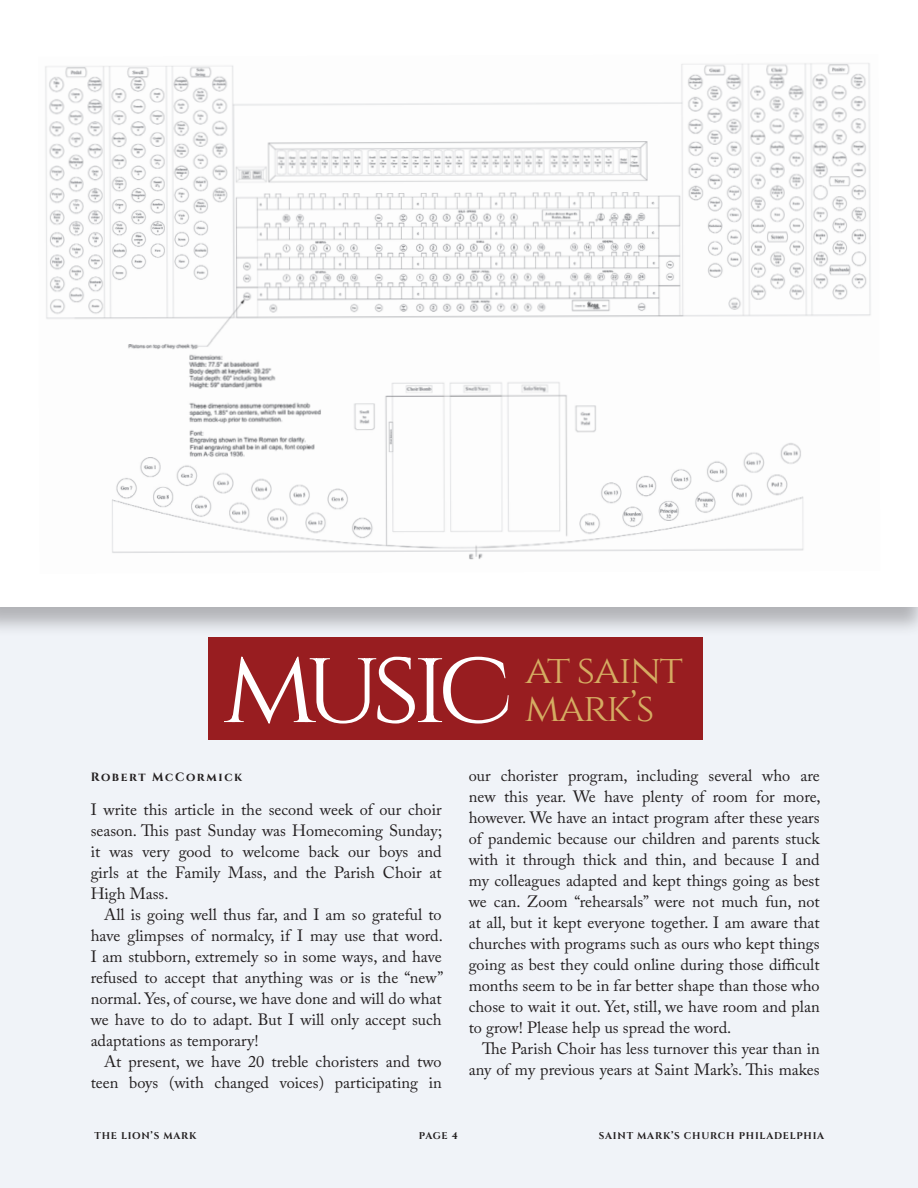
<style>
.page{position:relative;width:918px;height:1188px;background:#f0f3f8}
.page>*{position:absolute;margin:0;border:0;box-sizing:border-box;transform-origin:0 0}
.t1{font:106.5px "Cinzel";letter-spacing:-.09em;color:#fff}
.t2{font:39.9px/37.8px "Cinzel";letter-spacing:-.04em;color:#d5ac62}
.t3{font:16.35px/21px "Adobe Caslon Pro";color:#231f20;text-align:justify}
.t4{font:12px "Cinzel";letter-spacing:.135em;color:#231f20}
.t5{font:9.75px "Cinzel";letter-spacing:.08em;color:#231f20}
</style>
<div class="page">
<div style="left:0;top:0;width:918px;height:637px;background:#231f20;opacity:.3"></div>
<div style="left:0;top:0;width:917px;height:607px;background:#fff"></div>
<img style="left:45px;top:63px;width:826px;height:497px">
<div style="left:208px;top:637px;width:494px;height:102px;background:#981d20"></div>
<h1 class="t1" style="left:223px;top:618px;width:291px">music</h1>
<h2 class="t2" style="left:525px;top:652px;width:159px">at saint mark’s</h2>
<p class="t4" style="left:91px;top:769px;width:153px">Robert McCormick</p>
<p class="t3" style="left:91px;top:799px;width:353px">I write this article in the second week of our choir season. This past Sunday was Homecoming Sunday; it was very good to welcome back our boys and girls at the Family Mass, and the Parish Choir at High Mass.</p>
<p class="t3" style="left:91px;top:904px;width:354px;text-indent:14px">All is going well thus far, and I am so grateful to have glimpses of normalcy, if I may use that word.<br>I am stubborn, extremely so in some ways, and have refused to accept that anything was or is the “new” normal. Yes, of course, we have done and will do what we have to do to adapt. But I will only accept such adaptations as temporary!</p>
<p class="t3" style="left:91px;top:1051px;width:353px;text-align:right">At present, we have 20 treble choristers and two teen boys (with changed voices) participating in</p>
<p class="t3" style="left:469px;top:765px;width:354px">our chorister program, including several who are new this year. We have plenty of room for more, however. We have an intact program after these years of pandemic because our children and parents stuck with it through thick and thin, and because I and my colleagues adapted and kept things going as best we can. Zoom “rehearsals” were not much fun, not at all, but it kept everyone together. I am aware that churches with programs such as ours who kept things going as best they could online during those difficult months seem to be in far better shape than those who chose to wait it out. Yet, still, we have room and plan to grow! Please help us spread the word.</p>
<p class="t3" style="left:469px;top:1038px;width:353px;text-align:right">The Parish Choir has less turnover this year than in any of my previous years at Saint Mark’s. This makes</p>
<p class="t5" style="left:94px;top:1130px;width:104px">THE LION’S MARK</p>
<p class="t5" style="left:419px;top:1130px;width:40px">PAGE 4</p>
<p class="t5" style="left:599px;top:1130px;width:227px">SAINT MARK’S CHURCH PHILADELPHIA</p>
</div>
